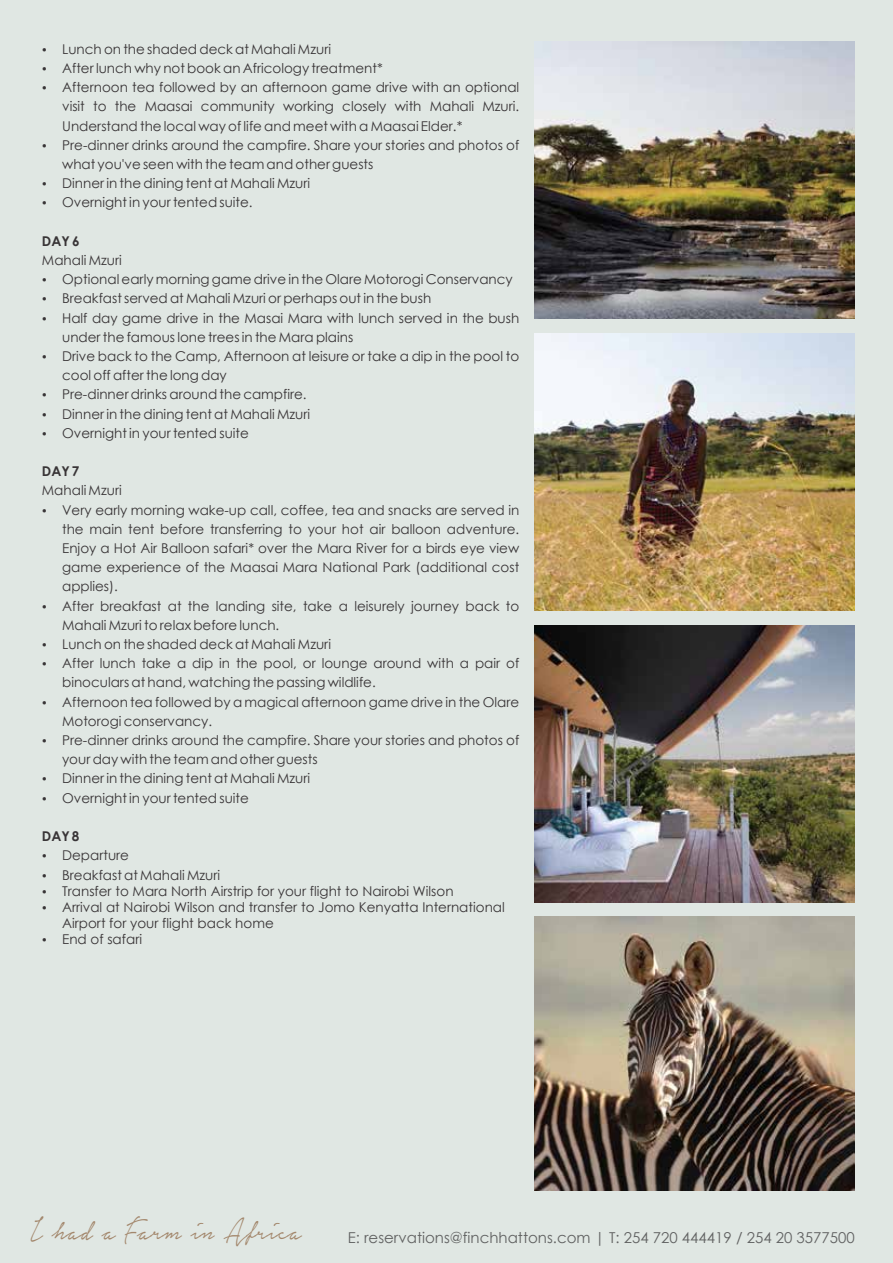
<style>
.page{position:relative;width:893px;height:1263px;background:#e0e7e3}
.page>*{position:absolute;margin:0;border:0;box-sizing:border-box;transform-origin:0 0}
.t1{font:41.25px "Notera Personal Use Only";color:#a3876c;scale:.76 1}
.t2{font:15px "Century Gothic";color:#616262}
.t3{font:13.5px/19.2px "Century Gothic";color:#383436}
.t4{font:700 13.5px "Century Gothic";color:#383436}
</style>
<div class="page">
<img style="left:534px;top:42px;width:321px;height:277px">
<img style="left:534px;top:333px;width:321px;height:278px">
<img style="left:534px;top:625px;width:321px;height:277px">
<img style="left:534px;top:917px;width:321px;height:274px">
<p class="t3" style="left:42px;top:39px;width:291px">• Lunch on the shaded deck at Mahali Mzuri</p>
<p class="t3" style="left:42px;top:58px;width:342px">• After lunch why not book an Africology treatment*</p>
<p class="t3" style="left:62px;top:78px;width:459px;text-align:justify;text-indent:-20px">• Afternoon tea followed by an afternoon game drive with an optional visit to the Maasai community working closely with Mahali Mzuri.<br>Understand the local way of life and meet with a Maasai Elder.*</p>
<p class="t3" style="left:62px;top:135px;width:459px;text-indent:-20px">• Pre-dinner drinks around the campfire. Share your stories and photos of what you've seen with the team and other guests</p>
<p class="t3" style="left:42px;top:174px;width:270px">• Dinner in the dining tent at Mahali Mzuri</p>
<p class="t3" style="left:42px;top:193px;width:212px">• Overnight in your tented suite.</p>
<p class="t4" style="left:42px;top:231px;width:39px">DAY 6</p>
<p class="t3" style="left:42px;top:250px;width:81px">Mahali Mzuri</p>
<p class="t3" style="left:42px;top:270px;width:472px">• Optional early morning game drive in the Olare Motorogi Conservancy</p>
<p class="t3" style="left:42px;top:289px;width:391px">• Breakfast served at Mahali Mzuri or perhaps out in the bush</p>
<p class="t3" style="left:62px;top:308px;width:459px;text-indent:-20px">• Half day game drive in the Masai Mara with lunch served in the bush under the famous lone trees in the Mara plains</p>
<p class="t3" style="left:62px;top:346px;width:459px;text-indent:-20px">• Drive back to the Camp, Afternoon at leisure or take a dip in the pool to cool off after the long day</p>
<p class="t3" style="left:42px;top:385px;width:266px">• Pre-dinner drinks around the campfire.</p>
<p class="t3" style="left:42px;top:404px;width:270px">• Dinner in the dining tent at Mahali Mzuri</p>
<p class="t3" style="left:42px;top:423px;width:209px">• Overnight in your tented suite</p>
<p class="t4" style="left:42px;top:461px;width:39px">DAY 7</p>
<p class="t3" style="left:42px;top:481px;width:81px">Mahali Mzuri</p>
<p class="t3" style="left:62px;top:500px;width:459px;text-align:justify;text-indent:-20px">• Very early morning wake-up call, coffee, tea and snacks are served in the main tent before transferring to your hot air balloon adventure.<br>Enjoy a Hot Air Balloon safari* over the Mara River for a birds eye view game experience of the Maasai Mara National Park (additional cost applies).</p>
<p class="t3" style="left:62px;top:596px;width:459px;text-indent:-20px">• After breakfast at the landing site, take a leisurely journey back to<br>Mahali Mzuri to relax before lunch.</p>
<p class="t3" style="left:42px;top:634px;width:291px">• Lunch on the shaded deck at Mahali Mzuri</p>
<p class="t3" style="left:62px;top:654px;width:459px;text-indent:-20px">• After lunch take a dip in the pool, or lounge around with a pair of binoculars at hand, watching the passing wildlife.</p>
<p class="t3" style="left:62px;top:692px;width:459px;text-indent:-20px">• Afternoon tea followed by a magical afternoon game drive in the Olare<br>Motorogi conservancy.</p>
<p class="t3" style="left:62px;top:730px;width:459px;text-indent:-20px">• Pre-dinner drinks around the campfire. Share your stories and photos of your day with the team and other guests</p>
<p class="t3" style="left:42px;top:769px;width:270px">• Dinner in the dining tent at Mahali Mzuri</p>
<p class="t3" style="left:42px;top:788px;width:209px">• Overnight in your tented suite</p>
<p class="t4" style="left:42px;top:826px;width:39px">DAY 8</p>
<p class="t3" style="left:42px;top:846px;width:89px">• Departure</p>
<p class="t3" style="left:42px;top:865px;width:180px">• Breakfast at Mahali Mzuri</p>
<p class="t3" style="left:42px;top:881px;width:413px">• Transfer to Mara North Airstrip for your flight to Nairobi Wilson</p>
<p class="t3" style="left:62px;top:898px;width:444px;line-height:16px;text-indent:-20px">• Arrival at Nairobi Wilson and transfer to Jomo Kenyatta International<br>Airport for your flight back home</p>
<p class="t3" style="left:42px;top:929px;width:102px">• End of safari</p>
<h1 class="t1" style="left:30px;top:1210px;width:359px">I had a Farm in Africa</h1>
<p class="t2" style="left:348px;top:1227px;width:508px">E: reservations@finchhattons.com | T: 254 720 444419 / 254 20 3577500</p>
</div>
